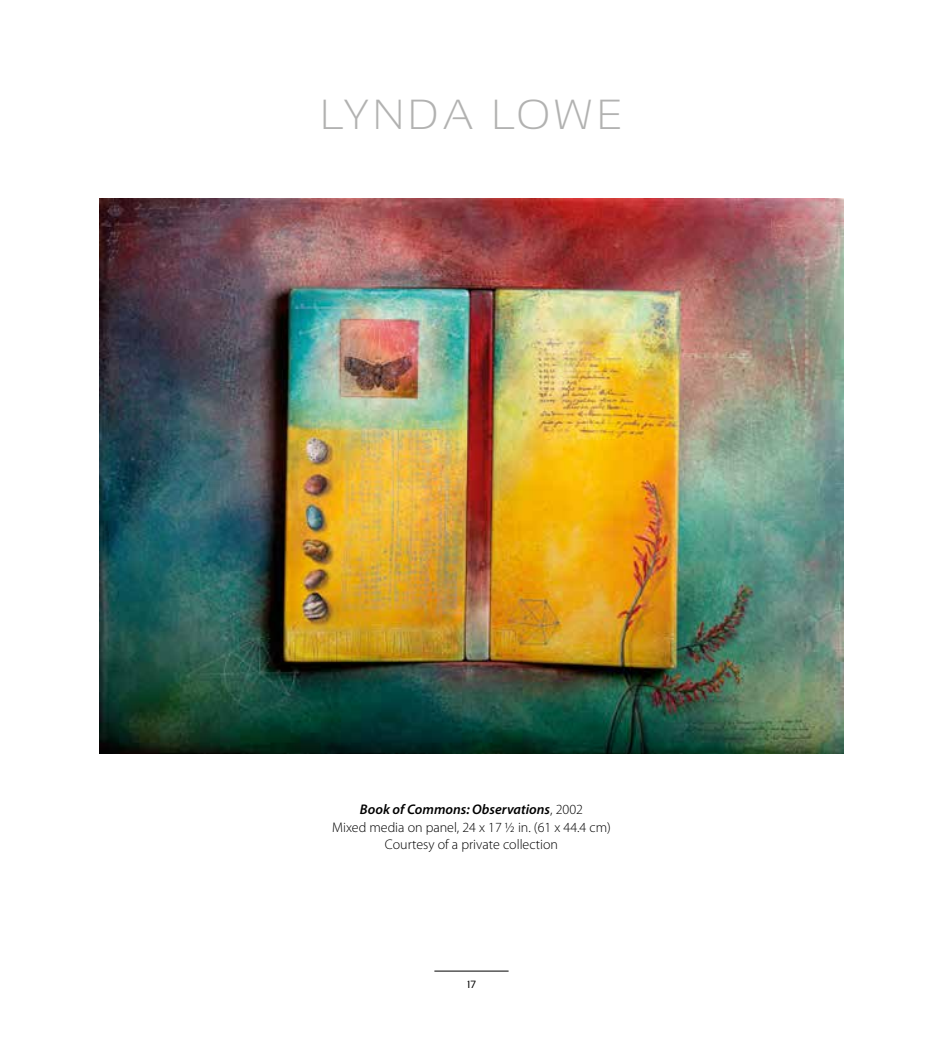
<style>
.page{position:relative;width:943px;height:1042px;background:#fff}
.page>*{position:absolute;margin:0;border:0;box-sizing:border-box;transform-origin:0 0}
.t1{font:300 42px "Sansation";letter-spacing:.1em;color:#b2b2b1}
.t2{font:300 14px/17.5px "Myriad Pro";color:#000;text-align:center}
.t3{font:10.5px "Sansation";color:#000}
.s1{font-weight:600;font-style:italic}
</style>
<div class="page">
<hr style="left:434px;top:971px;width:74px;height:1px;background:#000">
<img style="left:99px;top:198px;width:744px;height:556px">
<h1 class="t1" style="left:320px;top:90px;width:304px">LYNDA LOWE</h1>
<p class="t2" style="left:332px;top:801px;width:280px"><span class="s1">Book of Commons: Observations</span>, 2002<br>Mixed media on panel, 24 x 17 ½ in. (61 x 44.4 cm)<br>Courtesy of a private collection</p>
<p class="t3" style="left:467px;top:978px;width:10px">17</p>
</div>
